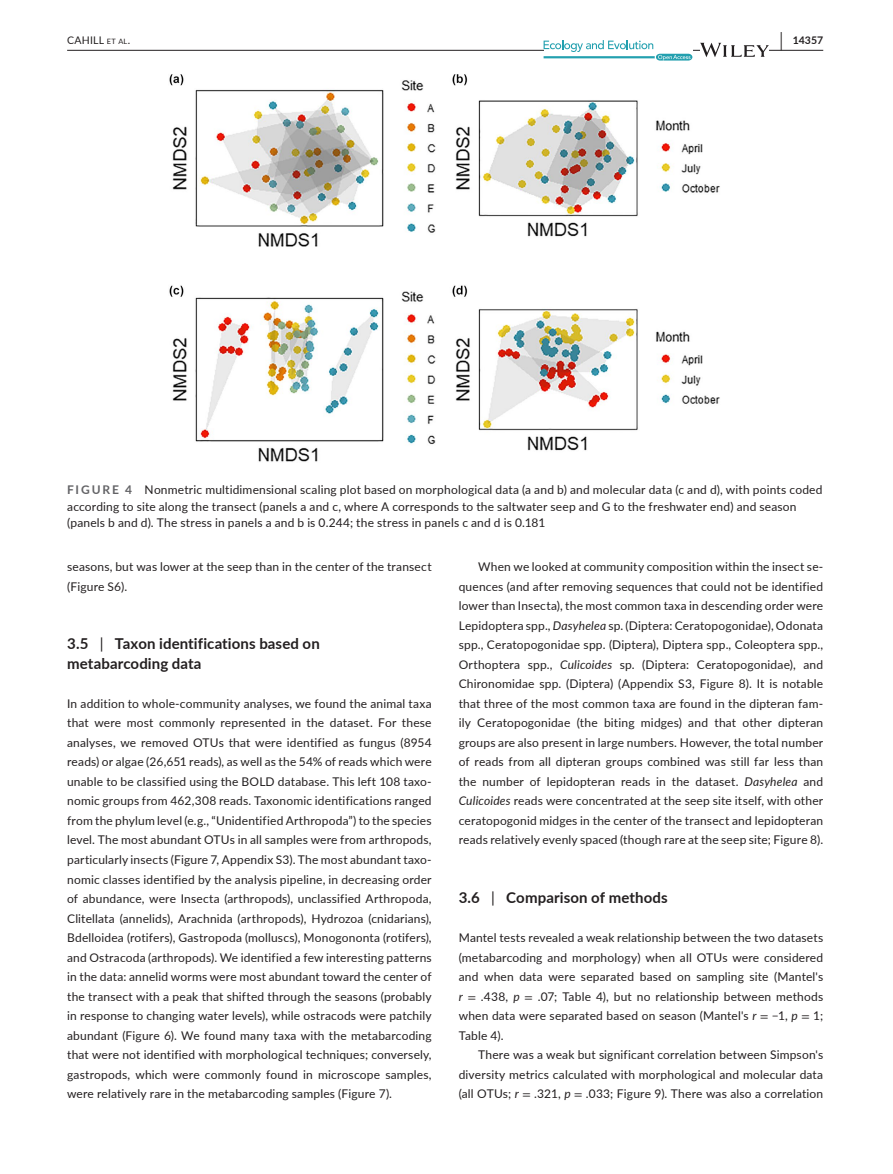
<style>
.page{position:relative;width:893px;height:1174px;background:#fff}
.page>*{position:absolute;margin:0;border:0;box-sizing:border-box;transform-origin:0 0}
.t1{font:700 19.5px "Lato";color:#231f20;scale:.48 1}
.t2{font:700 15px/19.5px "Lato";letter-spacing:.005em;color:#231f20}
.t3{font:12px/19.5px "Lato";letter-spacing:.015em;color:#231f20;text-align:justify}
.t4{font:10.5px "Lato";letter-spacing:.02em;color:#231f20}
.t5{font:700 10.5px "Lato";color:#231f20}
.s1{font-size:7.35px}
.s2{font-weight:700;color:#636366}
.s3{font-weight:400}
.s4{font-style:italic}
.s5{font-family:"STIX"}
</style>
<div class="page">
<hr style="left:67px;top:50px;width:756px;height:1px;background:#231f20">
<svg style="left:544px;top:40px;width:148px;height:21px"></svg>
<svg style="left:700px;top:43px;width:69px;height:14px"></svg>
<img style="left:169px;top:74px;width:551px;height:388px">
<h1 class="t1" style="left:780px;top:25px;width:7px">|</h1>
<p class="t4" style="left:67px;top:33px;width:65px">CAHILL <span class="s1">et al</span>.</p>
<p class="t5" style="left:793px;top:33px;width:32px">14357</p>
<p class="t3" style="left:67px;top:481px;width:757px;line-height:16.5px;text-align:left"><span class="s2">FIGURE 4</span> Nonmetric multidimensional scaling plot based on morphological data (a and b) and molecular data (c and d), with points coded according to site along the transect (panels a and c, where A corresponds to the saltwater seep and G to the freshwater end) and season (panels b and d). The stress in panels a and b is 0.244; the stress in panels c and d is 0.181</p>
<p class="t3" style="left:67px;top:557px;width:366px">seasons, but was lower at the seep than in the center of the transect (Figure S6).</p>
<p class="t2" style="left:67px;top:633px;width:254px">3.5 <span class="s3">|</span> Taxon identifications based on metabarcoding data</p>
<p class="t3" style="left:67px;top:693px;width:366px">In addition to whole-community analyses, we found the animal taxa that were most commonly represented in the dataset. For these analyses, we removed OTUs that were identified as fungus (8954 reads) or algae (26,651 reads), as well as the 54% of reads which were unable to be classified using the BOLD database. This left 108 taxo&shy;nomic groups from 462,308 reads. Taxonomic identifications ranged from the phylum level (e.g., “Unidentified Arthropoda”) to the species level. The most abundant OTUs in all samples were from arthropods, particularly insects (Figure 7, Appendix S3). The most abundant taxo&shy;nomic classes identified by the analysis pipeline, in decreasing order of abundance, were Insecta (arthropods), unclassified Arthropoda, Clitellata (annelids), Arachnida (arthropods), Hydrozoa (cnidarians), Bdelloidea (rotifers), Gastropoda (molluscs), Monogononta (rotifers), and Ostracoda (arthropods). We identified a few interesting patterns in the data: annelid worms were most abundant toward the center of the transect with a peak that shifted through the seasons (probably in response to changing water levels), while ostracods were patchily abundant (Figure 6). We found many taxa with the metabarcoding that were not identified with morphological techniques; conversely, gastropods, which were commonly found in microscope samples, were relatively rare in the metabarcoding samples (Figure 7).</p>
<p class="t3" style="left:459px;top:557px;width:366px;text-indent:20px">When we looked at community composition within the insect se&shy;quences (and after removing sequences that could not be identified lower than Insecta), the most common taxa in descending order were Lepidoptera spp., <span class="s4">Dasyhelea</span> sp. (Diptera: Ceratopogonidae), Odonata spp., Ceratopogonidae spp. (Diptera), Diptera spp., Coleoptera spp., Orthoptera spp., <span class="s4">Culicoides</span> sp. (Diptera: Ceratopogonidae), and Chironomidae spp. (Diptera) (Appendix S3, Figure 8). It is notable that three of the most common taxa are found in the dipteran fam&shy;ily Ceratopogonidae (the biting midges) and that other dipteran groups are also present in large numbers. However, the total number of reads from all dipteran groups combined was still far less than the number of lepidopteran reads in the dataset. <span class="s4">Dasyhelea</span> and <span class="s4">Culicoides</span> reads were concentrated at the seep site itself, with other ceratopogonid midges in the center of the transect and lepidopteran reads relatively evenly spaced (though rare at the seep site; Figure 8).</p>
<p class="t2" style="left:459px;top:887px;width:210px">3.6 <span class="s3">|</span> Comparison of methods</p>
<p class="t3" style="left:459px;top:927px;width:366px">Mantel tests revealed a weak relationship between the two datasets (metabarcoding and morphology) when all OTUs were considered and when data were separated based on sampling site (Mantel's <span class="s4">r</span> <span class="s5">=</span> .438, <span class="s4">p</span> <span class="s5">=</span> .07; Table 4), but no relationship between methods when data were separated based on season (Mantel's <span class="s4">r</span> <span class="s5">=</span> −1, <span class="s4">p</span> <span class="s5">=</span> 1; Table 4).</p>
<p class="t3" style="left:459px;top:1044px;width:366px;text-indent:20px">There was a weak but significant correlation between Simpson's diversity metrics calculated with morphological and molecular data (all OTUs; <span class="s4">r</span> <span class="s5">=</span> .321, <span class="s4">p</span> <span class="s5">=</span> .033; Figure 9). There was also a correlation</p>
</div>
